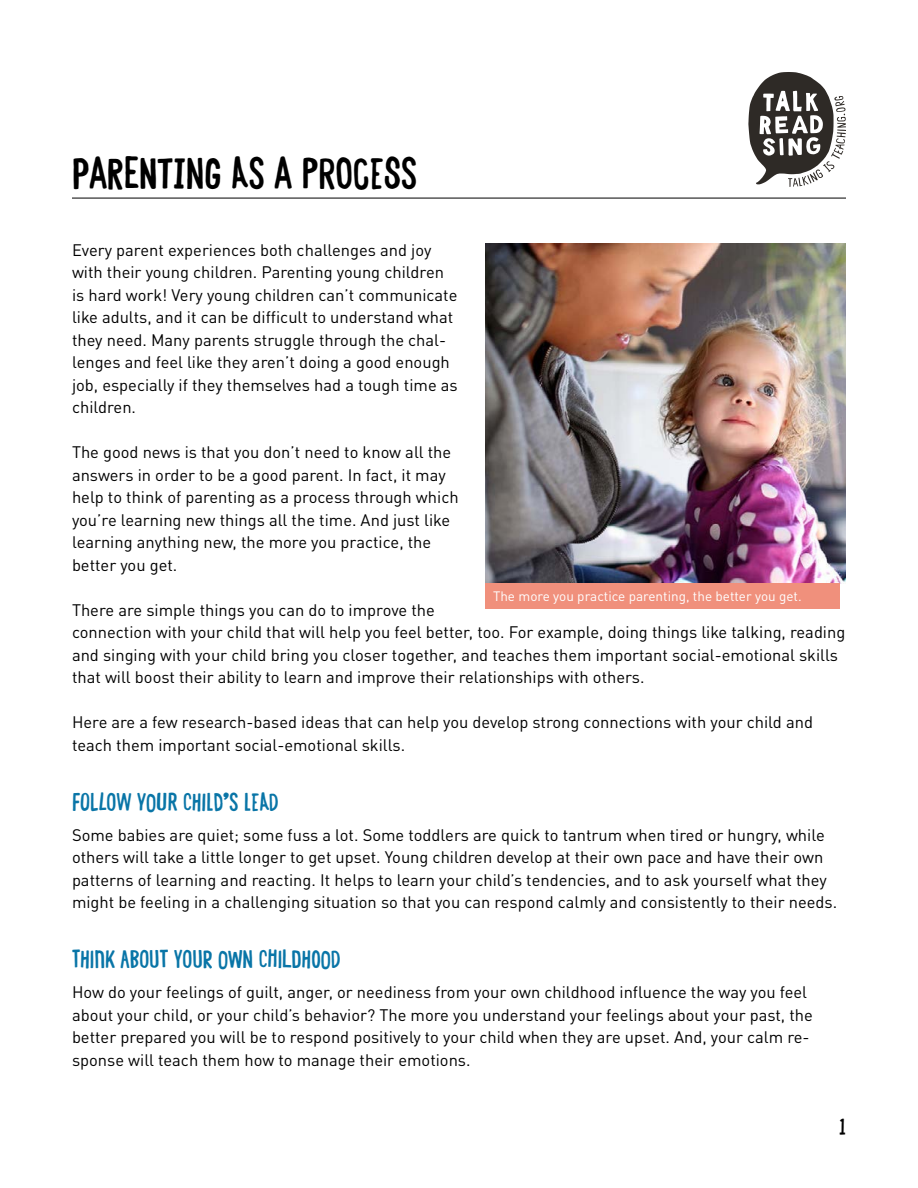
<style>
.page{position:relative;width:918px;height:1188px;background:#fff}
.page>*{position:absolute;margin:0;border:0;box-sizing:border-box;transform-origin:0 0}
.t1{font:42px "TRS Hand F Bold";color:#000}
.t2{font:24px "TRS Hand F Bold";color:#0975a7}
.t3{font:21px "TRS Hand F Bold";color:#000}
.t4{font:16.5px/22.5px "DINOT";color:#000}
.t5{font:13.5px "DINOT";color:#fff}
</style>
<div class="page">
<hr style="left:72px;top:198px;width:774px;height:1px;background:#000">
<svg style="left:748px;top:72px;width:98px;height:115px"></svg>
<img style="left:486px;top:243px;width:360px;height:340px">
<div style="left:486px;top:583px;width:354px;height:26px;background:#f0907c"></div>
<h1 class="t1" style="left:72px;top:148px;width:347px">PARENTING AS A PROCESS</h1>
<p class="t4" style="left:72px;top:238px;width:387px">Every parent experiences both challenges and joy with their young children. Parenting young children is hard work! Very young children can’t communicate like adults, and it can be difficult to understand what they need. Many parents struggle through the chal&shy;lenges and feel like they aren’t doing a good enough job, especially if they themselves had a tough time as children.</p>
<p class="t4" style="left:72px;top:441px;width:388px">The good news is that you don’t need to know all the answers in order to be a good parent. In fact, it may help to think of parenting as a process through which you’re learning new things all the time. And just like learning anything new, the more you practice, the better you get.</p>
<p class="t4" style="left:72px;top:598px;width:775px">There are simple things you can do to improve the<br>connection with your child that will help you feel better, too. For example, doing things like talking, reading and singing with your child bring you closer together, and teaches them important social-emotional skills that will boost their ability to learn and improve their relationships with others.</p>
<p class="t4" style="left:72px;top:711px;width:743px">Here are a few research-based ideas that can help you develop strong connections with your child and teach them important social-emotional skills.</p>
<h2 class="t2" style="left:72px;top:787px;width:208px">FOLLOW YOUR CHILD’S LEAD</h2>
<p class="t4" style="left:72px;top:823px;width:767px">Some babies are quiet; some fuss a lot. Some toddlers are quick to tantrum when tired or hungry, while others will take a little longer to get upset. Young children develop at their own pace and have their own patterns of learning and reacting. It helps to learn your child’s tendencies, and to ask yourself what they might be feeling in a challenging situation so that you can respond calmly and consistently to their needs.</p>
<h2 class="t2" style="left:72px;top:945px;width:270px">THINK ABOUT YOUR OWN CHILDHOOD</h2>
<p class="t4" style="left:72px;top:981px;width:742px">How do your feelings of guilt, anger, or neediness from your own childhood influence the way you feel about your child, or your child’s behavior? The more you understand your feelings about your past, the better prepared you will be to respond positively to your child when they are upset. And, your calm re&shy;sponse will teach them how to manage their emotions.</p>
<p class="t5" style="left:493px;top:588px;width:310px">The more you practice parenting, the better you get.</p>
<p class="t3" style="left:839px;top:1114px;width:8px">1</p>
</div>
